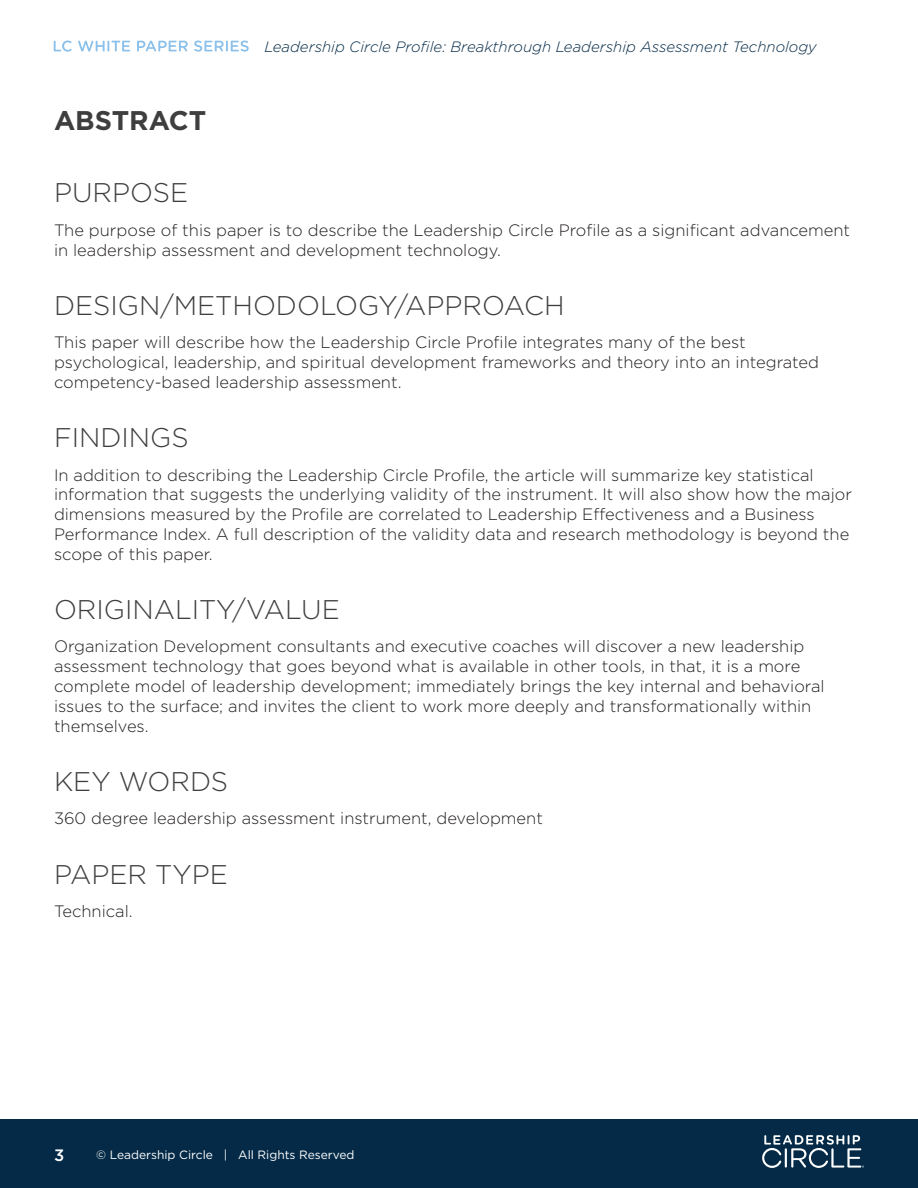
<style>
.page{position:relative;width:918px;height:1188px;background:#fff}
.page>*{position:absolute;margin:0;border:0;box-sizing:border-box;transform-origin:0 0}
.Header_Style_1_2{font:300 27px "Gotham";color:#3e3e3f}
.Header_Style_1{font:700 27px "Gotham";color:#3e3e3f}
.Paragraph_Style_1{font:300 16.5px/19.8px "Gotham";color:#231f20}
.t1{font:500 16.5px "Gotham";color:#fff}
.t2{font:italic 300 15px "Gotham";color:#042a47}
.t3{font:12px "Gotham";color:#fff}
</style>
<div class="page">
<svg style="left:54px;top:41px;width:18px;height:11px"></svg>
<svg style="left:78px;top:41px;width:52px;height:11px"></svg>
<svg style="left:137px;top:41px;width:51px;height:10px"></svg>
<svg style="left:194px;top:41px;width:55px;height:11px"></svg>
<div style="left:0;top:1119px;width:918px;height:69px;background:#042a47"></div>
<svg style="left:762px;top:1135px;width:102px;height:33px"></svg>
<p class="Header_Style_1" style="left:54px;top:102px;width:154px">ABSTRACT</p>
<p class="t2" style="left:265px;top:37px;width:554px">Leadership Circle Profile: Breakthrough Leadership Assessment Technology</p>
<p class="Header_Style_1_2" style="left:54px;top:176px;width:136px">PURPOSE</p>
<p class="Paragraph_Style_1" style="left:54px;top:220px;width:798px">The purpose of this paper is to describe the Leadership Circle Profile as a significant advancement in leadership assessment and development technology.</p>
<p class="Header_Style_1_2" style="left:54px;top:288px;width:512px">DESIGN/METHODOLOGY/APPROACH</p>
<p class="Paragraph_Style_1" style="left:54px;top:332px;width:767px">This paper will describe how the Leadership Circle Profile integrates many of the best psychological, leadership, and spiritual development frameworks and theory into an integrated competency-based leadership assessment.</p>
<p class="Header_Style_1_2" style="left:54px;top:421px;width:136px">FINDINGS</p>
<p class="Paragraph_Style_1" style="left:54px;top:464px;width:799px">In addition to describing the Leadership Circle Profile, the article will summarize key statistical information that suggests the underlying validity of the instrument. It will also show how the major dimensions measured by the Profile are correlated to Leadership Effectiveness and a Business Performance Index. A full description of the validity data and research methodology is beyond the scope of this paper.</p>
<p class="Header_Style_1_2" style="left:54px;top:593px;width:287px">ORIGINALITY/VALUE</p>
<p class="Paragraph_Style_1" style="left:54px;top:636px;width:772px">Organization Development consultants and executive coaches will discover a new leadership assessment technology that goes beyond what is available in other tools, in that, it is a more complete model of leadership development; immediately brings the key internal and behavioral issues to the surface; and invites the client to work more deeply and transformationally within themselves.</p>
<p class="Header_Style_1_2" style="left:54px;top:764px;width:176px">KEY WORDS</p>
<p class="Paragraph_Style_1" style="left:54px;top:808px;width:490px">360 degree leadership assessment instrument, development</p>
<p class="Header_Style_1_2" style="left:54px;top:857px;width:175px">PAPER TYPE</p>
<p class="Paragraph_Style_1" style="left:54px;top:901px;width:80px">Technical.</p>
<p class="t1" style="left:54px;top:1144px;width:12px">3</p>
<p class="t3" style="left:96px;top:1147px;width:260px">© Leadership Circle | All Rights Reserved</p>
</div>
